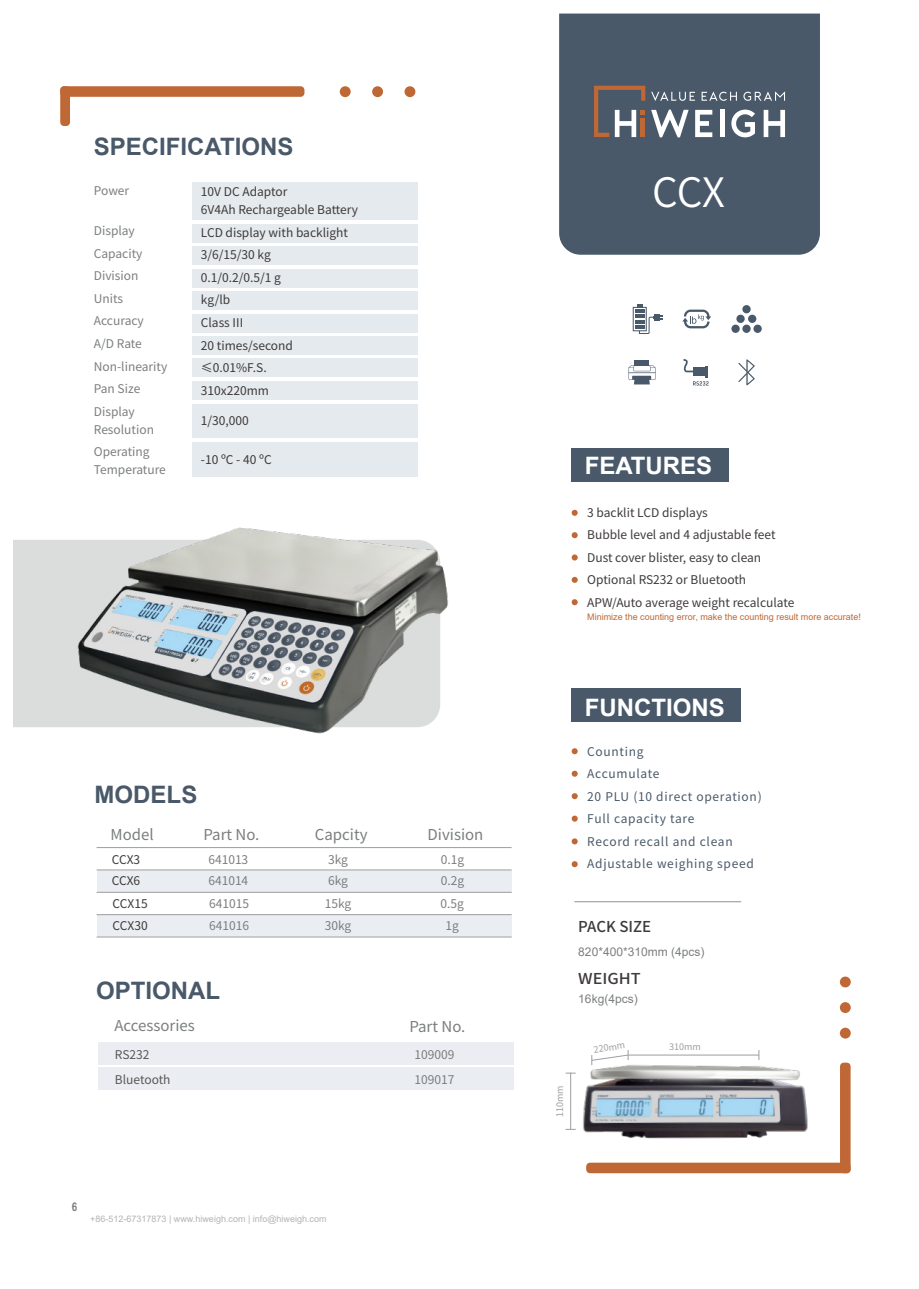
<style>
.page{position:relative;width:919px;height:1289px;background:#fff}
.page>*{position:absolute;margin:0;border:0;box-sizing:border-box;transform-origin:0 0}
.t1{font:40.5px "Source Han Sans CN";color:#fff}
.t2{font:700 24px "Arial";color:#495969}
.t3{font:700 24px "Arial";color:#fff}
.t4{font:15px "Source Han Sans CN";color:#7b7e7f}
.t5{font:500 15px "Source Han Sans CN";color:#3e3a39}
.t6{font:500 15px "Source Han Sans CN";color:#3e3a39;scale:1.08 1}
.t7{font:12px/22.5px "Source Han Sans CN";color:#3e3a39}
.t8{font:12px/22.5px "Source Han Sans CN";color:#7b7e7f}
.t9{font:12px/22.5px "Source Han Sans CN";letter-spacing:.06em;color:#495969}
.t10{font:12px "Arial";color:#7b7e7f}
.t11{font:12px/25.3px "Source Han Sans CN";color:#595757}
.t12{font:700 12px "Arial Narrow";color:#7b7e7f}
.t13{font:9px "Arial";color:#bf6836}
.t14{font:9px "Arial";color:#b4b4b5}
.t15{font:9px "Source Han Sans CN";letter-spacing:-.005em;color:#9e9e9f}
</style>
<div class="page">
<div style="left:839px;top:1027px;width:11px;height:11px;background:#bf6836;border-radius:50%"></div>
<div style="left:839px;top:1002px;width:11px;height:11px;background:#bf6836;border-radius:5px"></div>
<div style="left:839px;top:976px;width:11px;height:11px;background:#bf6836;border-radius:50%"></div>
<div style="left:586px;top:1162px;width:264px;height:11px;background:#bf6836;border-radius:4px"></div>
<div style="left:840px;top:1062px;width:10px;height:111px;background:#bf6836;border-radius:4px"></div>
<div style="left:340px;top:86px;width:10px;height:11px;background:#bf6836;border-radius:50%"></div>
<div style="left:372px;top:86px;width:11px;height:11px;background:#bf6836;border-radius:50%"></div>
<div style="left:404px;top:86px;width:11px;height:11px;background:#bf6836;border-radius:50%"></div>
<div style="left:60px;top:86px;width:244px;height:11px;background:#bf6836;border-radius:4px"></div>
<div style="left:60px;top:86px;width:10px;height:40px;background:#bf6836;border-radius:4px"></div>
<div style="left:13px;top:540px;width:59px;height:187px;background:#dbdcdc"></div>
<div style="left:571px;top:448px;width:158px;height:33px;background:#495969"></div>
<svg style="left:571px;top:510px;width:6px;height:6px"></svg>
<svg style="left:571px;top:532px;width:6px;height:6px"></svg>
<svg style="left:571px;top:554px;width:6px;height:6px"></svg>
<svg style="left:571px;top:577px;width:6px;height:6px"></svg>
<svg style="left:571px;top:599px;width:6px;height:6px"></svg>
<div style="left:97px;top:870px;width:414px;height:22px;background:#eaeef2"></div>
<div style="left:97px;top:914px;width:414px;height:22px;background:#eaeef2"></div>
<hr style="left:97px;top:847px;width:414px;height:1px;background:#9e9e9f">
<hr style="left:97px;top:869px;width:414px;height:1px;background:#9e9e9f">
<hr style="left:97px;top:891px;width:414px;height:1px;background:#9e9e9f">
<hr style="left:97px;top:914px;width:414px;height:1px;background:#9e9e9f">
<hr style="left:97px;top:936px;width:414px;height:1px;background:#9e9e9f">
<div style="left:192px;top:224px;width:225px;height:18px;background:#e5eaee"></div>
<div style="left:192px;top:247px;width:225px;height:18px;background:#e5eaee"></div>
<div style="left:192px;top:269px;width:225px;height:19px;background:#e5eaee"></div>
<div style="left:192px;top:291px;width:225px;height:19px;background:#e5eaee"></div>
<div style="left:192px;top:314px;width:225px;height:19px;background:#e5eaee"></div>
<div style="left:192px;top:337px;width:225px;height:18px;background:#e5eaee"></div>
<div style="left:192px;top:358px;width:225px;height:19px;background:#e5eaee"></div>
<div style="left:192px;top:381px;width:225px;height:18px;background:#e5eaee"></div>
<div style="left:192px;top:404px;width:225px;height:33px;background:#e5eaee"></div>
<div style="left:192px;top:442px;width:225px;height:35px;background:#e5eaee"></div>
<div style="left:192px;top:182px;width:225px;height:38px;background:#e5eaee"></div>
<div style="left:98px;top:1041px;width:415px;height:23px;background:#eaeef2"></div>
<div style="left:98px;top:1067px;width:415px;height:22px;background:#eaeef2"></div>
<div style="left:559px;top:14px;width:260px;height:241px;background:#495969"></div>
<svg style="left:651px;top:92px;width:44px;height:9px"></svg>
<svg style="left:701px;top:92px;width:35px;height:9px"></svg>
<svg style="left:743px;top:92px;width:42px;height:9px"></svg>
<svg style="left:651px;top:110px;width:37px;height:27px"></svg>
<svg style="left:695px;top:110px;width:17px;height:27px"></svg>
<div style="left:719px;top:110px;width:5px;height:27px;background:#fff"></div>
<svg style="left:731px;top:110px;width:24px;height:27px"></svg>
<svg style="left:763px;top:110px;width:22px;height:27px"></svg>
<svg style="left:594px;top:86px;width:51px;height:51px;background:#7a706f"></svg>
<div style="left:571px;top:688px;width:170px;height:34px;background:#495969"></div>
<svg style="left:571px;top:748px;width:6px;height:6px"></svg>
<svg style="left:571px;top:770px;width:6px;height:6px"></svg>
<svg style="left:571px;top:793px;width:6px;height:6px"></svg>
<svg style="left:571px;top:815px;width:6px;height:6px"></svg>
<svg style="left:571px;top:838px;width:6px;height:6px"></svg>
<svg style="left:571px;top:861px;width:6px;height:6px"></svg>
<img style="left:72px;top:527px;width:376px;height:207px">
<img style="left:574px;top:1056px;width:234px;height:83px">
<div style="left:654px;top:314px;width:6px;height:7px;background:#495969"></div>
<svg style="left:632px;top:304px;width:22px;height:30px"></svg>
<svg style="left:682px;top:309px;width:29px;height:19px"></svg>
<div style="left:742px;top:305px;width:8px;height:8px;background:#495969;border-radius:50%"></div>
<div style="left:736px;top:315px;width:8px;height:8px;background:#495969;border-radius:50%"></div>
<div style="left:748px;top:315px;width:8px;height:8px;background:#495969;border-radius:50%"></div>
<div style="left:731px;top:324px;width:8px;height:9px;background:#495969;border-radius:50%"></div>
<div style="left:742px;top:324px;width:8px;height:9px;background:#495969;border-radius:50%"></div>
<div style="left:753px;top:324px;width:8px;height:9px;background:#495969;border-radius:50%"></div>
<svg style="left:683px;top:359px;width:25px;height:26px"></svg>
<div style="left:634px;top:360px;width:15px;height:5px;background:#495969"></div>
<svg style="left:628px;top:365px;width:27px;height:19px"></svg>
<svg style="left:738px;top:359px;width:16px;height:26px"></svg>
<hr style="left:574px;top:901px;width:167px;height:1px;background:#9e9e9f">
<hr style="left:570px;top:1072px;width:1px;height:57px;background:#9e9e9f">
<svg style="left:591px;top:1050px;width:38px;height:15px"></svg>
<hr style="left:628px;top:1054px;width:130px;height:1px;background:#9e9e9f">
<h2 class="t2" style="left:94px;top:129px;width:201px">SPECIFICATIONS</h2>
<p class="t8" style="left:94px;top:179px;width:37px">Power</p>
<p class="t8" style="left:94px;top:220px;width:75px">Display<br>Capacity<br>Division<br>Units<br>Accuracy<br>A/D Rate<br>Non-linearity<br>Pan Size<br>Display</p>
<p class="t8" style="left:94px;top:418px;width:62px">Resolution<br>Operating</p>
<p class="t8" style="left:94px;top:458px;width:74px">Temperature</p>
<p class="t7" style="left:201px;top:183px;width:159px;line-height:18px">10V DC Adaptor<br>6V4Ah Rechargeable Battery</p>
<p class="t7" style="left:201px;top:221px;width:149px">LCD display with backlight<br>3/6/15/30 kg<br>0.1/0.2/0.5/1 g<br>kg/lb<br>Class III<br>20 times/second ≤0.01%F.S.<br>310x220mm</p>
<p class="t7" style="left:201px;top:409px;width:49px">1/30,000</p>
<p class="t7" style="left:201px;top:448px;width:72px">-10 ºC - 40 ºC</p>
<h2 class="t2" style="left:95px;top:777px;width:104px">MODELS</h2>
<p class="t4" style="left:110px;top:826px;width:45px">Model</p>
<p class="t4" style="left:203px;top:826px;width:57px">Part No.</p>
<p class="t7" style="left:112px;top:848px;width:30px;line-height:21.5px">CCX3<br>CCX6</p>
<p class="t7" style="left:113px;top:893px;width:37px">CCX15</p>
<p class="t8" style="left:208px;top:848px;width:41px;line-height:21.5px">641013<br>641014</p>
<p class="t8" style="left:209px;top:893px;width:41px">641015</p>
<p class="t4" style="left:315px;top:826px;width:54px">Capcity</p>
<p class="t8" style="left:328px;top:848px;width:21px;line-height:21.5px">3kg<br>6kg</p>
<p class="t8" style="left:325px;top:893px;width:28px">15kg</p>
<p class="t4" style="left:427px;top:826px;width:57px">Division</p>
<p class="t8" style="left:440px;top:848px;width:25px;line-height:21.5px">0.1g<br>0.2g</p>
<p class="t8" style="left:440px;top:893px;width:25px">0.5g</p>
<p class="t7" style="left:113px;top:915px;width:37px">CCX30</p>
<p class="t8" style="left:209px;top:915px;width:41px">641016</p>
<p class="t8" style="left:325px;top:915px;width:28px">30kg</p>
<p class="t8" style="left:445px;top:915px;width:15px">1g</p>
<h2 class="t2" style="left:96px;top:973px;width:126px">OPTIONAL</h2>
<p class="t4" style="left:114px;top:1017px;width:82px">Accessories</p>
<p class="t4" style="left:409px;top:1018px;width:57px">Part No.</p>
<p class="t8" style="left:414px;top:1042px;width:41px;line-height:25.3px">109009<br>109017</p>
<p class="t11" style="left:115px;top:1042px;width:57px">RS232<br>Bluetooth</p>
<p class="t12" style="left:72px;top:1197px;width:7px">6</p>
<p class="t14" style="left:90px;top:1212px;width:238px">+86-512-67317873 | www.hiweigh.com | info@hiweigh.com</p>
<h1 class="t1" style="left:652px;top:169px;width:74px">CCX</h1>
<h2 class="t3" style="left:584px;top:448px;width:129px">FEATURES</h2>
<p class="t7" style="left:587px;top:501px;width:209px">3 backlit LCD displays<br>Bubble level and 4 adjustable feet<br>Dust cover blister, easy to clean<br>Optional RS232 or Bluetooth<br>APW/Auto average weight recalculate</p>
<p class="t13" style="left:587px;top:611px;width:275px">Minimize the counting error, make the counting result more accurate!</p>
<h2 class="t3" style="left:584px;top:690px;width:141px">FUNCTIONS</h2>
<p class="t9" style="left:587px;top:740px;width:176px">Counting<br>Accumulate<br>20 PLU (10 direct operation)<br>Full capacity tare<br>Record recall and clean<br>Adjustable weighing speed</p>
<p class="t15" style="left:555px;top:1117px;width:33px;rotate:-91deg">110mm</p>
<p class="t5" style="left:578px;top:918px;width:74px">PACK SIZE</p>
<p class="t10" style="left:578px;top:943px;width:128px">820*400*310mm (4pcs)</p>
<p class="t6" style="left:578px;top:970px;width:59px">WEIGHT</p>
<p class="t10" style="left:578px;top:990px;width:61px">16kg(4pcs)</p>
<p class="t15" style="left:593px;top:1044px;width:33px;rotate:-8deg">220mm</p>
<p class="t15" style="left:669px;top:1041px;width:33px">310mm</p>
</div>
